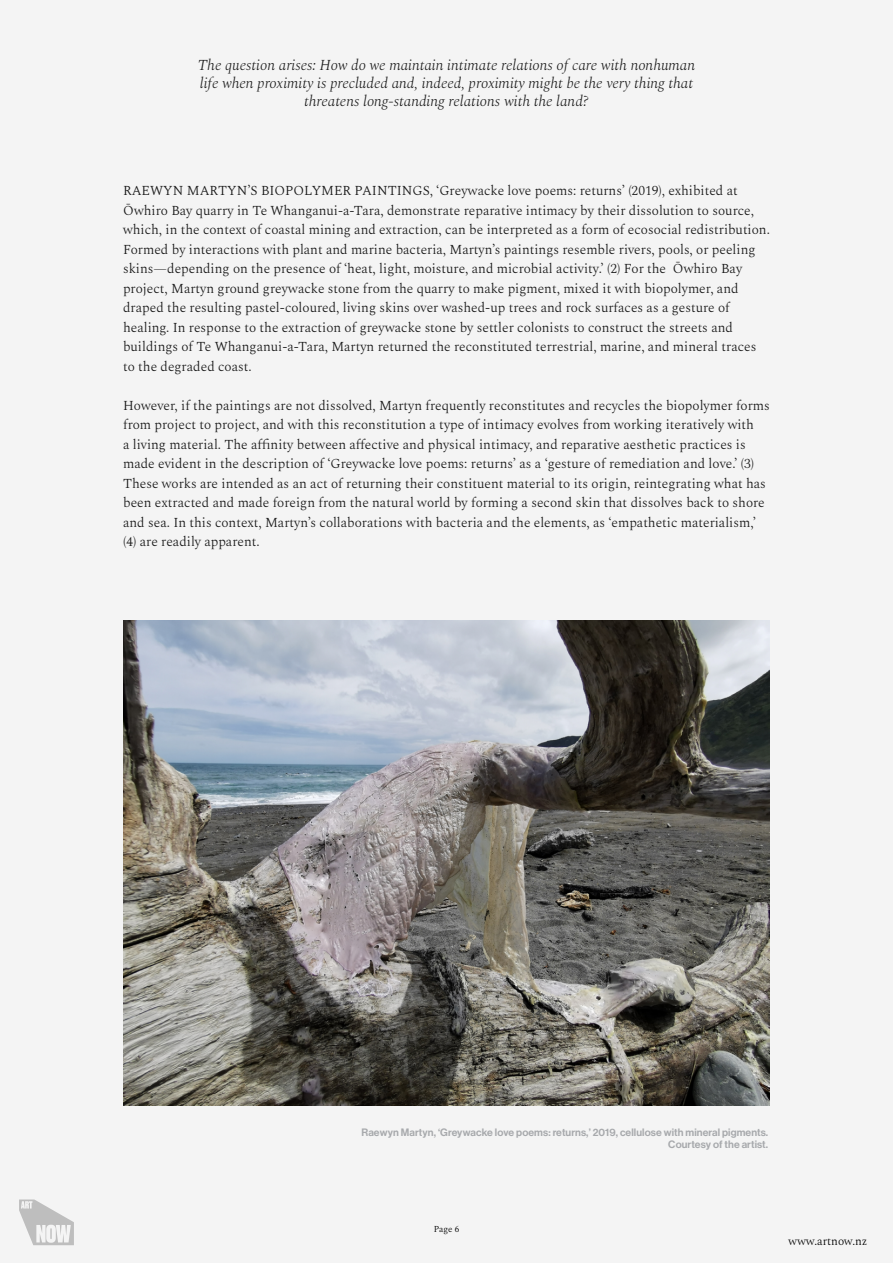
<style>
.page{position:relative;width:893px;height:1263px;background:#f4f4f4}
.page>*{position:absolute;margin:0;border:0;box-sizing:border-box;transform-origin:0 0}
.t1{font:italic 300 15px/18px "Spectral";color:#181818;text-align:center}
.t2{font:300 13.5px/19.5px "Spectral";color:#181818}
.t3{font:300 11.7px "Spectral";color:#000}
.t4{font:10.5px/12.6px "N Haas Grotesk DS Pro 65 Md";letter-spacing:.01em;color:#a7a9ac;text-align:right}
.t5{font:300 9px "Spectral";color:#000}
</style>
<div class="page">
<svg style="left:19px;top:1199px;width:55px;height:46px"></svg>
<img style="left:123px;top:620px;width:647px;height:486px">
<p class="t1" style="left:198px;top:55px;width:499px">The question arises: How do we maintain intimate relations of care with nonhuman life when proximity is precluded and, indeed, proximity might be the very thing that threatens long-standing relations with the land?</p>
<p class="t2" style="left:123px;top:180px;width:648px">RAEWYN MARTYN’S BIOPOLYMER PAINTINGS, ‘Greywacke love poems: returns’ (2019), exhibited at Ōwhiro Bay quarry in Te Whanganui-a-Tara, demonstrate reparative intimacy by their dissolution to source, which, in the context of coastal mining and extraction, can be interpreted as a form of ecosocial redistribution.<br>Formed by interactions with plant and marine bacteria, Martyn’s paintings resemble rivers, pools, or peeling skins—depending on the presence of ‘heat, light, moisture, and microbial activity.’ (2) For the Ōwhiro Bay project, Martyn ground greywacke stone from the quarry to make pigment, mixed it with biopolymer, and draped the resulting pastel-coloured, living skins over washed-up trees and rock surfaces as a gesture of healing. In response to the extraction of greywacke stone by settler colonists to construct the streets and buildings of Te Whanganui-a-Tara, Martyn returned the reconstituted terrestrial, marine, and mineral traces to the degraded coast.</p>
<p class="t2" style="left:123px;top:395px;width:648px">However, if the paintings are not dissolved, Martyn frequently reconstitutes and recycles the biopolymer forms from project to project, and with this reconstitution a type of intimacy evolves from working iteratively with<br>a living material. The affinity between affective and physical intimacy, and reparative aesthetic practices is made evident in the description of ‘Greywacke love poems: returns’ as a ‘gesture of remediation and love.’ (3)<br>These works are intended as an act of returning their constituent material to its origin, reintegrating what has been extracted and made foreign from the natural world by forming a second skin that dissolves back to shore and sea. In this context, Martyn’s collaborations with bacteria and the elements, as ‘empathetic materialism,’ (4) are readily apparent.</p>
<p class="t4" style="left:361px;top:1126px;width:408px">Raewyn Martyn, ‘Greywacke love poems: returns,’ 2019, cellulose with mineral pigments.<br>Courtesy of the artist.</p>
<p class="t5" style="left:434px;top:1222px;width:27px">Page 6</p>
<p class="t3" style="left:788px;top:1233px;width:80px">www.artnow.nz</p>
</div>
